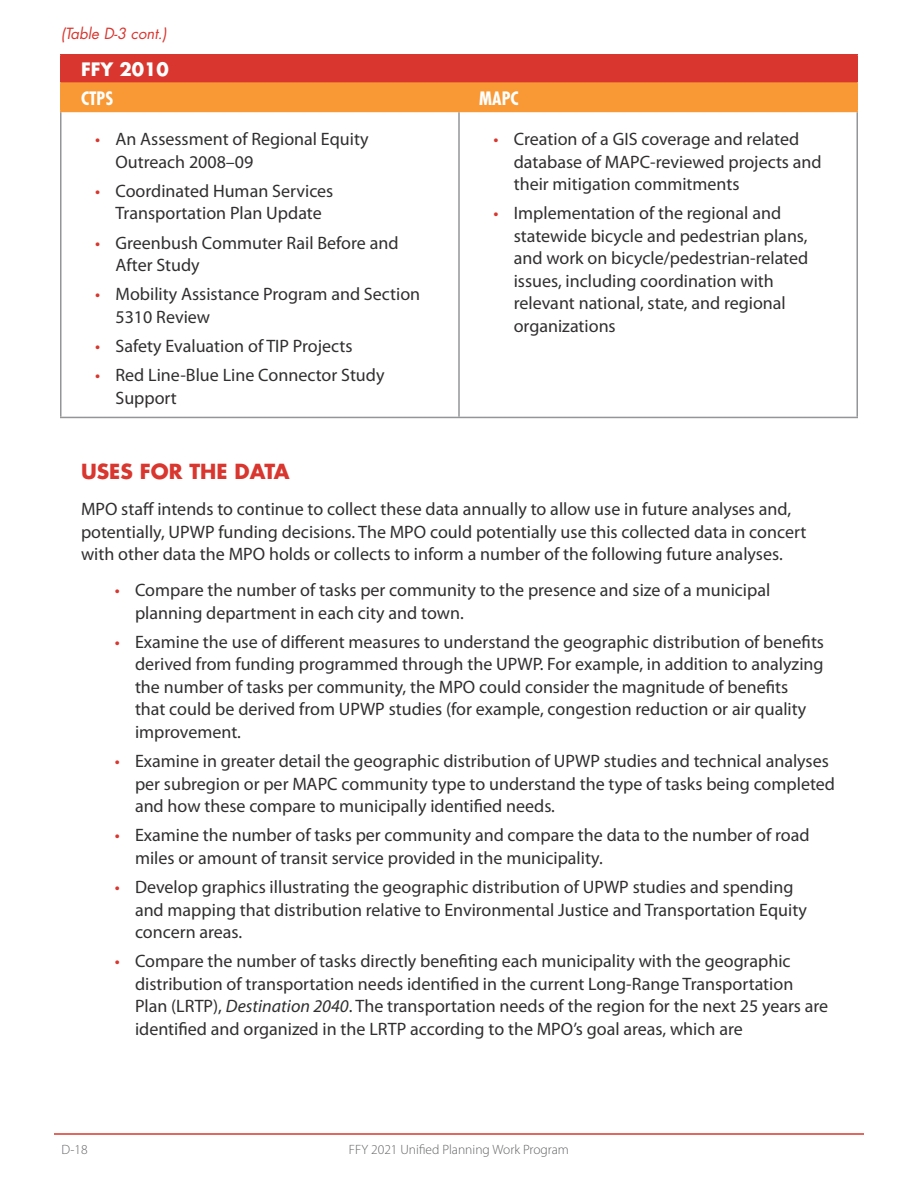
<style>
.page{position:relative;width:918px;height:1188px;background:#fff}
.page>*{position:absolute;margin:0;border:0;box-sizing:border-box;transform-origin:0 0}
.Heading_1{font:700 20.25px "Futura Std";color:#d8362e}
.t1{font:18px/22.5px "Myriad Pro";color:#312f30}
.Table_Header_2{font:700 condensed 18px "Futura Std";color:#fff}
.Table_Header{font:700 18px "Futura Std";color:#fff}
.t2{font:italic 15px "Futura Std";color:#d8362e}
.t3{font:300 13.5px "Myriad Pro";color:#636466}
.s1{color:#d8362e}
.s2{font-style:italic}
</style>
<div class="page">
<hr style="left:54px;top:1133px;width:810px;height:2px;background:#d8362e">
<svg style="left:62px;top:56px;width:794px;height:55px;background:#e86831"></svg>
<hr style="left:458px;top:56px;width:2px;height:26px;background:#d8362e">
<hr style="left:458px;top:112px;width:2px;height:305px;background:#939598">
<hr style="left:60px;top:112px;width:2px;height:305px;background:#939598">
<hr style="left:856px;top:112px;width:2px;height:305px;background:#939598">
<hr style="left:60px;top:417px;width:399px;height:1px;background:#939598">
<hr style="left:459px;top:417px;width:399px;height:1px;background:#939598">
<hr style="left:60px;top:54px;width:399px;height:2px;background:#d8362e">
<hr style="left:60px;top:56px;width:2px;height:26px;background:#d8362e">
<hr style="left:459px;top:54px;width:399px;height:2px;background:#d8362e">
<hr style="left:856px;top:56px;width:2px;height:26px;background:#d8362e">
<hr style="left:60px;top:82px;width:399px;height:2px;background:#f89935">
<hr style="left:60px;top:84px;width:2px;height:27px;background:#f89935">
<hr style="left:60px;top:111px;width:399px;height:1px;background:#f89935">
<hr style="left:459px;top:82px;width:399px;height:2px;background:#f89935">
<hr style="left:458px;top:84px;width:2px;height:27px;background:#f89935">
<hr style="left:856px;top:84px;width:2px;height:27px;background:#f89935">
<hr style="left:459px;top:111px;width:399px;height:1px;background:#f89935">
<p class="t2" style="left:61px;top:24px;width:108px">(Table D-3 cont.)</p>
<p class="Table_Header" style="left:81px;top:58px;width:89px">FFY 2010</p>
<p class="Table_Header_2" style="left:81px;top:87px;width:34px">CTPS</p>
<p class="Table_Header_2" style="left:479px;top:87px;width:41px">MAPC</p>
<p class="t1" style="left:116px;top:128px;width:255px;text-indent:-20px"><span class="s1">•</span> An Assessment of Regional Equity<br>Outreach 2008–09</p>
<p class="t1" style="left:95px;top:180px;width:240px;text-align:center"><span class="s1">•</span> Coordinated Human Services<br>Transportation Plan Update</p>
<p class="t1" style="left:116px;top:232px;width:285px;text-indent:-20px"><span class="s1">•</span> Greenbush Commuter Rail Before and<br>After Study</p>
<p class="t1" style="left:116px;top:284px;width:306px;text-indent:-20px"><span class="s1">•</span> Mobility Assistance Program and Section<br>5310 Review</p>
<p class="t1" style="left:95px;top:335px;width:259px"><span class="s1">•</span> Safety Evaluation of TIP Projects</p>
<p class="t1" style="left:116px;top:365px;width:271px;text-indent:-20px"><span class="s1">•</span> Red Line-Blue Line Connector Study<br>Support</p>
<p class="t1" style="left:514px;top:128px;width:309px;text-indent:-20px"><span class="s1">•</span> Creation of a GIS coverage and related database of MAPC-reviewed projects and their mitigation commitments</p>
<p class="t1" style="left:514px;top:203px;width:296px;text-indent:-20px"><span class="s1">•</span> Implementation of the regional and statewide bicycle and pedestrian plans, and work on bicycle/pedestrian-related issues, including coordination with relevant national, state, and regional organizations</p>
<h1 class="Heading_1" style="left:81px;top:458px;width:210px">USES FOR THE DATA</h1>
<p class="t1" style="left:81px;top:498px;width:727px">MPO staff intends to continue to collect these data annually to allow use in future analyses and, potentially, UPWP funding decisions. The MPO could potentially use this collected data in concert with other data the MPO holds or collects to inform a number of the following future analyses.</p>
<p class="t1" style="left:135px;top:579px;width:637px;text-indent:-20px"><span class="s1">•</span> Compare the number of tasks per community to the presence and size of a municipal planning department in each city and town.</p>
<p class="t1" style="left:135px;top:631px;width:691px;text-indent:-20px"><span class="s1">•</span> Examine the use of different measures to understand the geographic distribution of benefits derived from funding programmed through the UPWP. For example, in addition to analyzing the number of tasks per community, the MPO could consider the magnitude of benefits<br>that could be derived from UPWP studies (for example, congestion reduction or air quality improvement.</p>
<p class="t1" style="left:135px;top:750px;width:702px;text-indent:-20px"><span class="s1">•</span> Examine in greater detail the geographic distribution of UPWP studies and technical analyses per subregion or per MAPC community type to understand the type of tasks being completed and how these compare to municipally identified needs.</p>
<p class="t1" style="left:135px;top:825px;width:676px;text-indent:-20px"><span class="s1">•</span> Examine the number of tasks per community and compare the data to the number of road miles or amount of transit service provided in the municipality.</p>
<p class="t1" style="left:135px;top:876px;width:673px;text-indent:-20px"><span class="s1">•</span> Develop graphics illustrating the geographic distribution of UPWP studies and spending and mapping that distribution relative to Environmental Justice and Transportation Equity concern areas.</p>
<p class="t1" style="left:135px;top:951px;width:695px;text-indent:-20px"><span class="s1">•</span> Compare the number of tasks directly benefiting each municipality with the geographic distribution of transportation needs identified in the current Long-Range Transportation Plan (LRTP), <span class="s2">Destination 2040</span>. The transportation needs of the region for the next 25 years are identified and organized in the LRTP according to the MPO’s goal areas, which are</p>
<p class="t3" style="left:62px;top:1142px;width:28px">D-18</p>
<p class="t3" style="left:349px;top:1142px;width:222px">FFY 2021 Unified Planning Work Program</p>
</div>
